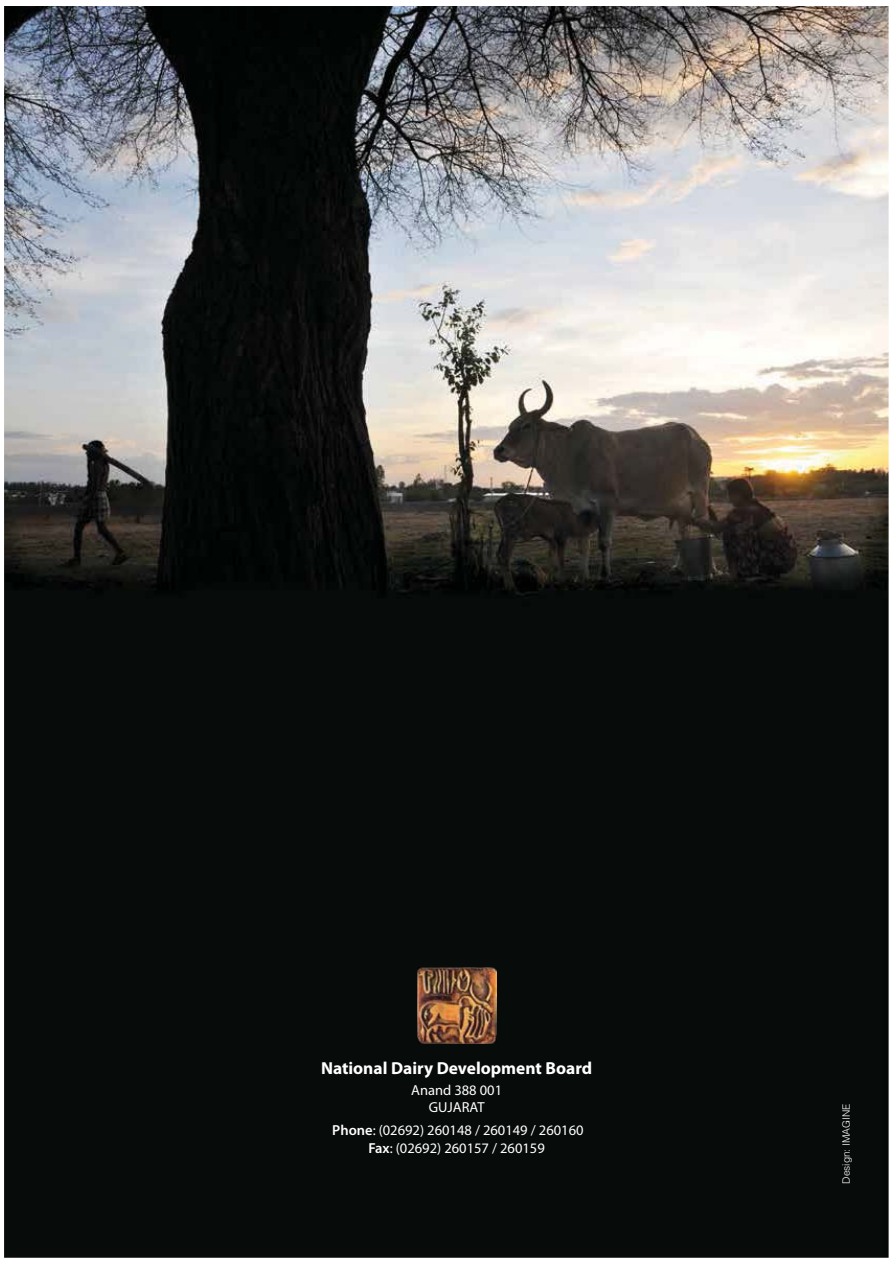
<style>
.page{position:relative;width:893px;height:1263px;background:#fff}
.page>*{position:absolute;margin:0;border:0;box-sizing:border-box;transform-origin:0 0}
.t1{font:700 17.4px "Myriad Pro";color:#fff}
.t2{font:14.55px/17.4px "Myriad Pro";color:#fff;text-align:center}
.t3{font:300 10.2px "Helvetica";color:#fff}
.s1{font-weight:600}
</style>
<div class="page">
<img style="left:4px;top:6px;width:884px;height:1252px">
<img style="left:417px;top:967px;width:79px;height:77px">
<p class="t1" style="left:321px;top:1062px;width:273px">National Dairy Development Board</p>
<p class="t2" style="left:411px;top:1082px;width:92px">Anand 388 001<br>GUJARAT</p>
<p class="t2" style="left:332px;top:1123px;width:253px"><span class="s1">Phone</span>: (02692) 260148 / 260149 / 260160<br><span class="s1">Fax</span>: (02692) 260157 / 260159</p>
<p class="t3" style="left:842px;top:1184px;width:82px;rotate:-90deg">Design: IMAGINE</p>
</div>
